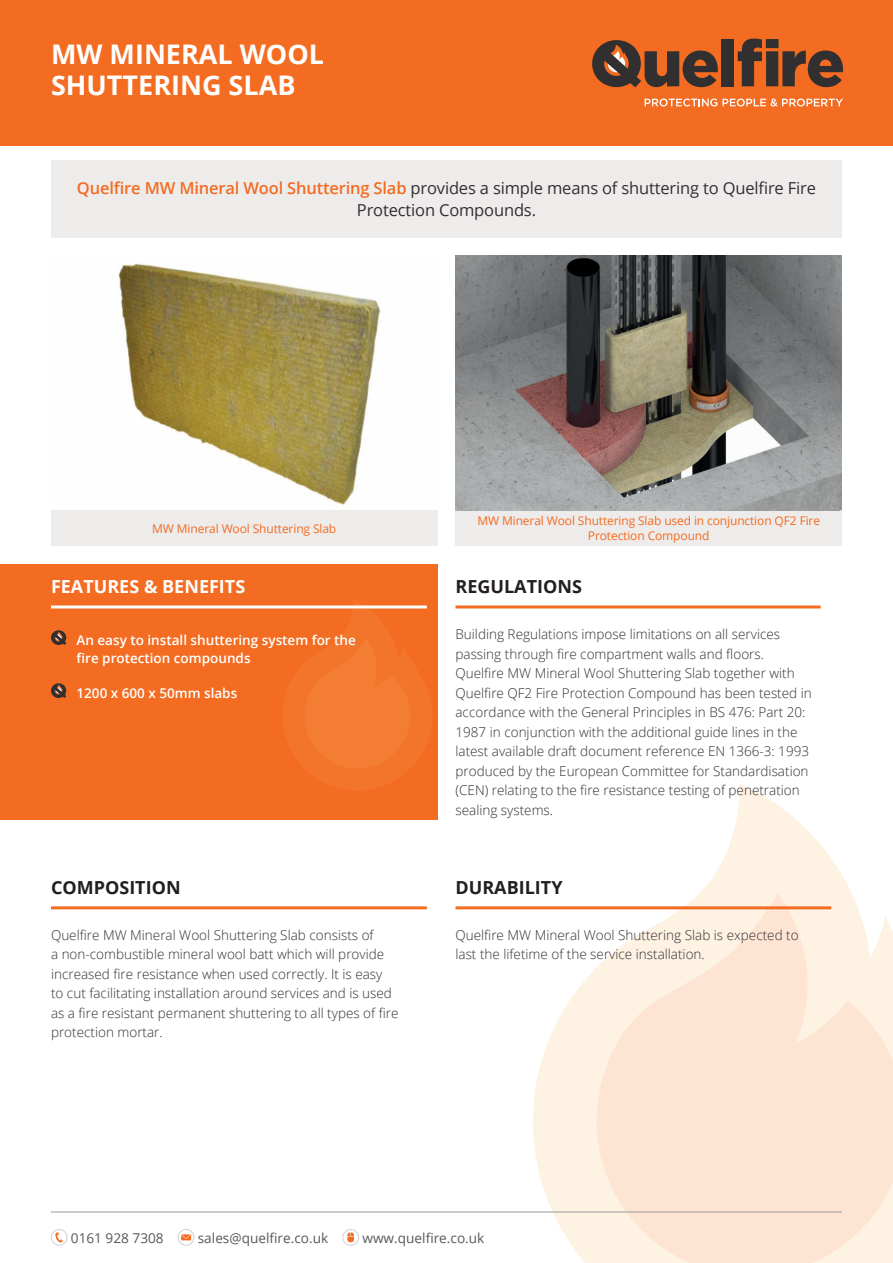
<style>
.page{position:relative;width:893px;height:1263px;background:#fff}
.page>*{position:absolute;margin:0;border:0;box-sizing:border-box;transform-origin:0 0}
.t1{font:700 27px "Open Sans";color:#fff}
.t2{font:700 18px "Open Sans";color:#231f20}
.t3{font:700 18px "Open Sans";color:#fff}
.t4{font:16.5px/22.5px "Open Sans";letter-spacing:-.01em;color:#312f30;text-align:center}
.t5{font:13.65px "Open Sans";color:#57585a}
.t6{font:300 13.5px/19.5px "Open Sans";color:#312f30}
.t7{font:600 13.5px/18px "Open Sans";color:#fff}
.t8{font:12px/15px "Open Sans";letter-spacing:-.01em;color:#f36c21;text-align:center}
.s1{font-weight:600;color:#f36c21}
</style>
<div class="page">
<svg style="left:533px;top:784px;width:318px;height:479px"></svg>
<svg style="left:597px;top:893px;width:296px;height:370px;background:#fde9d9"></svg>
<div style="left:0;top:564px;width:437px;height:256px;background:#f36c21"></div>
<svg style="left:282px;top:601px;width:150px;height:189px"></svg>
<div style="left:51px;top:161px;width:791px;height:77px;background:#eeebeb"></div>
<img style="left:117px;top:262px;width:264px;height:246px">
<div style="left:51px;top:1229px;width:16px;height:16px;border:1px solid #d3d0ce;border-radius:50%"></div>
<svg style="left:55px;top:1232px;width:8px;height:11px"></svg>
<div style="left:178px;top:1229px;width:16px;height:16px;border:1px solid #d3d0ce;border-radius:50%"></div>
<svg style="left:181px;top:1234px;width:10px;height:6px"></svg>
<div style="left:342px;top:1229px;width:17px;height:16px;border:1px solid #d3d0ce;border-radius:50%"></div>
<svg style="left:347px;top:1232px;width:7px;height:10px"></svg>
<svg style="left:51px;top:630px;width:15px;height:15px"></svg>
<svg style="left:51px;top:683px;width:15px;height:15px"></svg>
<hr style="left:51px;top:605px;width:376px;height:3px;background:#fff">
<hr style="left:455px;top:605px;width:366px;height:3px;background:#f36c21">
<hr style="left:51px;top:906px;width:376px;height:3px;background:#f36c21">
<div style="left:0;top:0;width:893px;height:145px;background:#f36c21"></div>
<svg style="left:592px;top:40px;width:126px;height:47px"></svg>
<div style="left:721px;top:39px;width:13px;height:47px;background:#312f30"></div>
<svg style="left:738px;top:39px;width:105px;height:48px"></svg>
<svg style="left:645px;top:99px;width:198px;height:8px"></svg>
<hr style="left:51px;top:1211px;width:791px;height:1px;background:#99989b">
<div style="left:455px;top:510px;width:387px;height:36px;background:#eeebeb"></div>
<div style="left:51px;top:510px;width:386px;height:36px;background:#eeebeb"></div>
<img style="left:455px;top:256px;width:387px;height:254px">
<hr style="left:455px;top:906px;width:376px;height:3px;background:#f36c21">
<p class="t1" style="left:51px;top:35px;width:275px">MW MINERAL WOOL</p>
<p class="t1" style="left:51px;top:66px;width:246px">SHUTTERING SLAB</p>
<p class="t4" style="left:77px;top:176px;width:741px"><span class="s1">Quelfire MW Mineral Wool Shuttering Slab</span> provides a simple means of shuttering to Quelfire Fire<br>Protection Compounds.</p>
<p class="t8" style="left:152px;top:520px;width:186px">MW Mineral Wool Shuttering Slab</p>
<p class="t8" style="left:477px;top:513px;width:344px">MW Mineral Wool Shuttering Slab used in conjunction QF2 Fire<br>Protection Compound</p>
<p class="t3" style="left:51px;top:574px;width:196px">FEATURES &amp; BENEFITS</p>
<p class="t2" style="left:455px;top:574px;width:128px">REGULATIONS</p>
<p class="t7" style="left:77px;top:631px;width:281px">An easy to install shuttering system for the fire protection compounds</p>
<p class="t7" style="left:77px;top:684px;width:162px">1200 x 600 x 50mm slabs</p>
<p class="t2" style="left:51px;top:874px;width:131px">COMPOSITION</p>
<p class="t6" style="left:51px;top:925px;width:349px">Quelfire MW Mineral Wool Shuttering Slab consists of<br>a non-combustible mineral wool batt which will provide increased fire resistance when used correctly. It is easy<br>to cut facilitating installation around services and is used as a fire resistant permanent shuttering to all types of fire protection mortar.</p>
<p class="t6" style="left:455px;top:624px;width:358px">Building Regulations impose limitations on all services passing through fire compartment walls and floors.<br>Quelfire MW Mineral Wool Shuttering Slab together with Quelfire QF2 Fire Protection Compound has been tested in accordance with the General Principles in BS 476: Part 20:<br>1987 in conjunction with the additional guide lines in the latest available draft document reference EN 1366-3: 1993 produced by the European Committee for Standardisation (CEN) relating to the fire resistance testing of penetration sealing systems.</p>
<p class="t2" style="left:455px;top:874px;width:109px">DURABILITY</p>
<p class="t6" style="left:455px;top:925px;width:345px">Quelfire MW Mineral Wool Shuttering Slab is expected to last the lifetime of the service installation.</p>
<p class="t5" style="left:71px;top:1228px;width:94px">0161 928 7308</p>
<p class="t5" style="left:198px;top:1228px;width:132px">sales@quelfire.co.uk</p>
<p class="t5" style="left:362px;top:1228px;width:124px">www.quelfire.co.uk</p>
</div>
